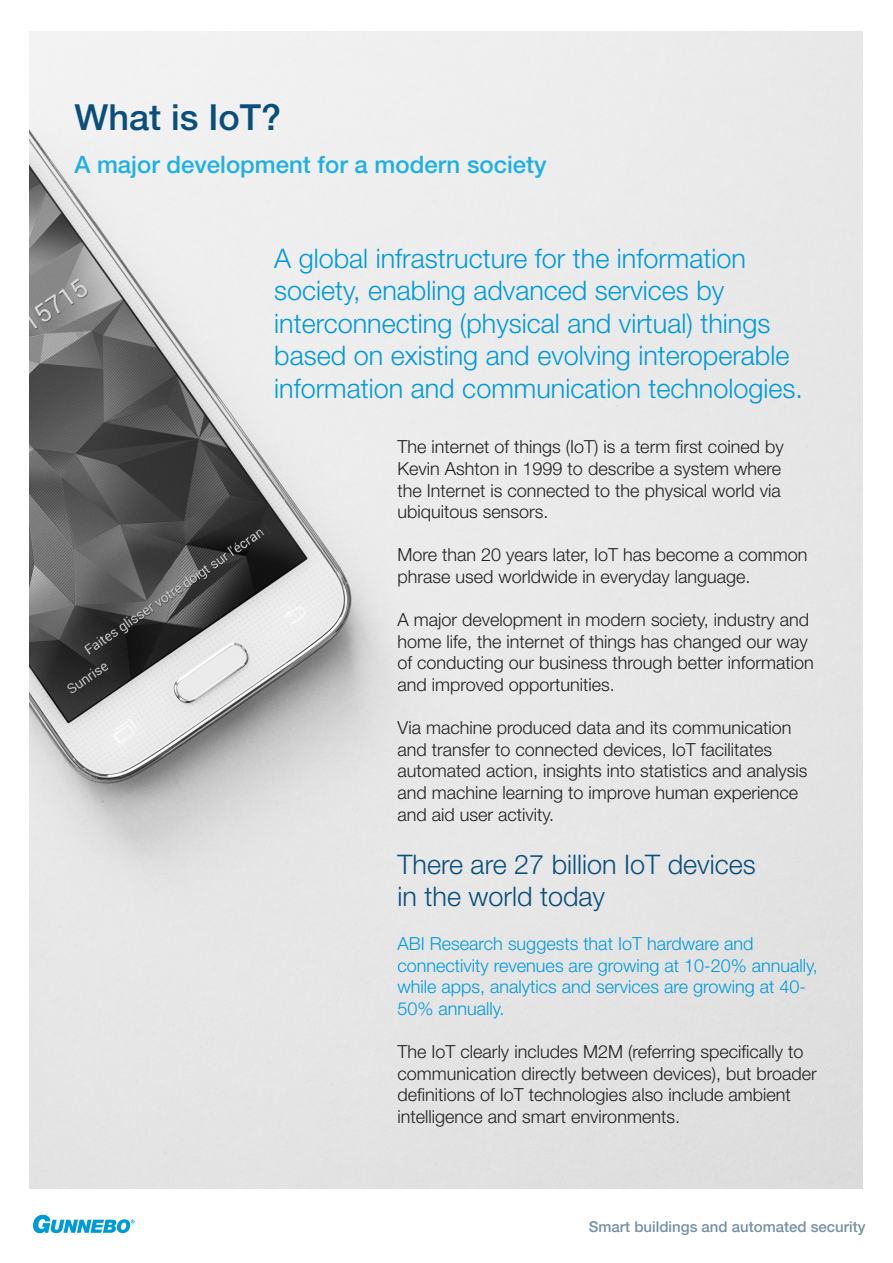
<style>
.page{position:relative;width:893px;height:1263px;background:#fff}
.page>*{position:absolute;margin:0;border:0;box-sizing:border-box;transform-origin:0 0}
.t1{font:500 36px "Helvetica Neue LT Pro";color:#0a4f7b}
.t2{font:300 27px/32.4px "Helvetica Neue LT Pro";color:#009ada}
.t3{font:300 27px "Helvetica Neue LT Pro";color:#0a4f7b}
.t4{font:500 24px "Helvetica Neue LT Pro";color:#1fb0e3}
.t5{font:300 18px/21.6px "Helvetica Neue LT Pro";color:#231f20}
.t6{font:300 18px/21.6px "Helvetica Neue LT Pro";color:#009ada}
.t7{font:500 15px "Helvetica Neue LT Pro";color:#7491a5}
</style>
<div class="page">
<img style="left:30px;top:32px;width:832px;height:1156px">
<svg style="left:33px;top:1215px;width:102px;height:18px"></svg>
<p class="t1" style="left:74px;top:87px;width:274px">Full width layout</p>
<p class="t4" style="left:74px;top:141px;width:216px">Secondary heading</p>
<p class="t1" style="left:74px;top:96px;width:208px">What is IoT?</p>
<p class="t4" style="left:74px;top:150px;width:474px">A major development for a modern society</p>
<p class="t2" style="left:274px;top:242px;width:530px">A global infrastructure for the information society, enabling advanced services by interconnecting (physical and virtual) things based on existing and evolving interoperable information and communication technologies.</p>
<p class="t5" style="left:398px;top:436px;width:388px">The internet of things (IoT) is a term first coined by Kevin Ashton in 1999 to describe a system where the Internet is connected to the physical world via ubiquitous sensors.</p>
<p class="t5" style="left:398px;top:544px;width:411px">More than 20 years later, IoT has become a common phrase used worldwide in everyday language.</p>
<p class="t5" style="left:398px;top:609px;width:418px">A major development in modern society, industry and home life, the internet of things has changed our way of conducting our business through better information and improved opportunities.</p>
<p class="t5" style="left:398px;top:717px;width:412px">Via machine produced data and its communication and transfer to connected devices, IoT facilitates automated action, insights into statistics and analysis and machine learning to improve human experience and aid user activity.</p>
<p class="t3" style="left:398px;top:848px;width:360px">There are 27 billion IoT devices</p>
<p class="t3" style="left:398px;top:880px;width:209px">in the world today</p>
<p class="t6" style="left:398px;top:933px;width:422px">ABI Research suggests that IoT hardware and connectivity revenues are growing at 10-20% annually, while apps, analytics and services are growing at 40- 50% annually.</p>
<p class="t5" style="left:398px;top:1041px;width:421px">The IoT clearly includes M2M (referring specifically to communication directly between devices), but broader definitions of IoT technologies also include ambient intelligence and smart environments.</p>
<p class="t7" style="left:589px;top:1217px;width:278px">Smart buildings and automated security</p>
</div>
